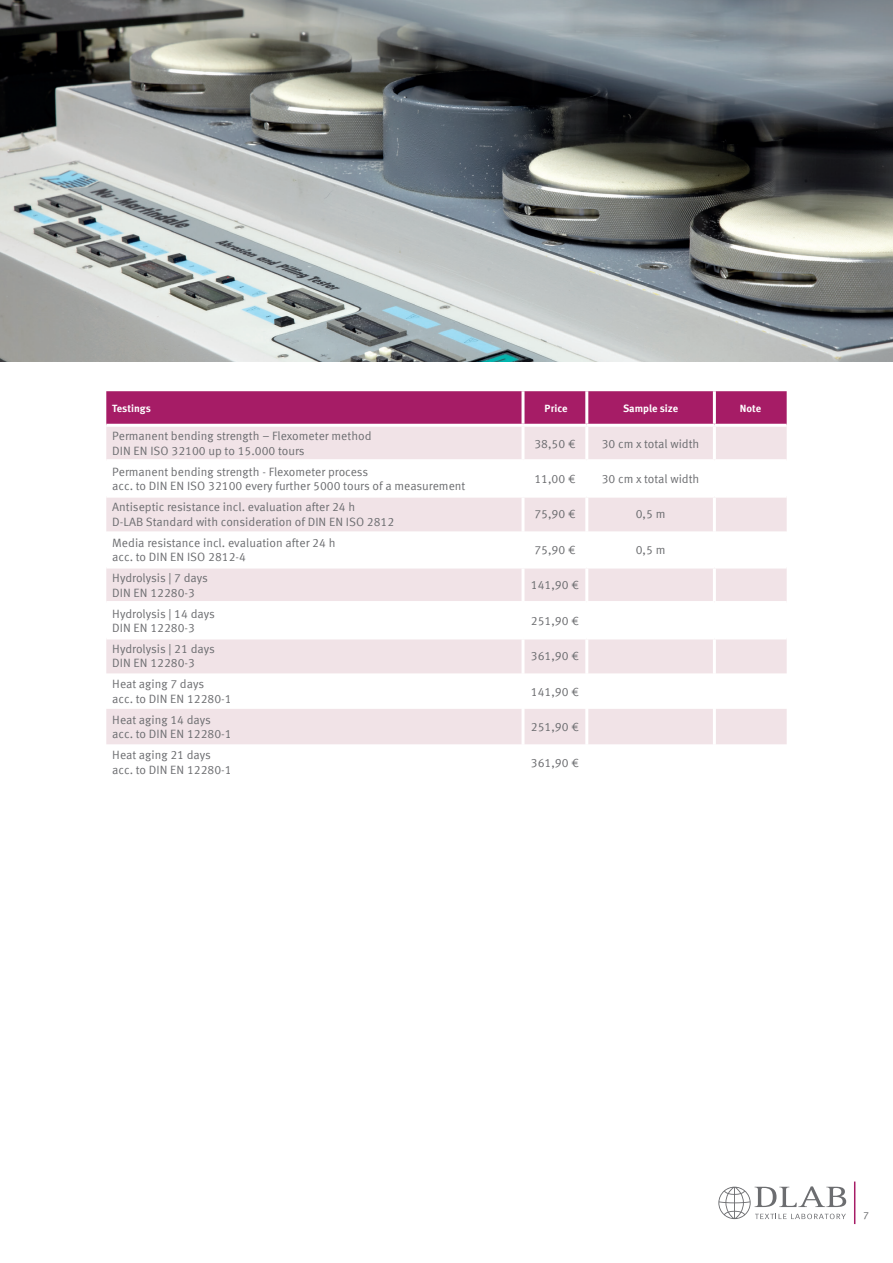
<style>
.page{position:relative;width:893px;height:1263px;background:#fff}
.page>*{position:absolute;margin:0;border:0;box-sizing:border-box;transform-origin:0 0}
.t1{font:12px/14.4px "Meta Offc Norm";color:#6c6d70}
.t2{font:700 10.5px "Meta Offc";color:#fff}
.t3{font:10.5px "Meta Offc Norm";color:#6c6d70}
</style>
<div class="page">
<div style="left:106px;top:391px;width:681px;height:33px;background:#a61c66"></div>
<div style="left:106px;top:427px;width:681px;height:32px;background:#f1e3e7"></div>
<svg style="left:106px;top:568px;width:681px;height:176px;fill:#f1e3e7"></svg>
<div style="left:106px;top:498px;width:681px;height:34px;background:#f1e3e7"></div>
<hr style="left:521px;top:391px;width:3px;height:33px;background:#fff">
<hr style="left:585px;top:391px;width:3px;height:33px;background:#fff">
<hr style="left:713px;top:391px;width:3px;height:33px;background:#fff">
<hr style="left:521px;top:427px;width:3px;height:32px;background:#fff">
<hr style="left:585px;top:427px;width:3px;height:32px;background:#fff">
<hr style="left:713px;top:427px;width:3px;height:32px;background:#fff">
<hr style="left:521px;top:498px;width:3px;height:34px;background:#fff">
<hr style="left:585px;top:498px;width:3px;height:34px;background:#fff">
<hr style="left:713px;top:498px;width:3px;height:34px;background:#fff">
<hr style="left:521px;top:568px;width:3px;height:33px;background:#fff">
<hr style="left:585px;top:568px;width:3px;height:33px;background:#fff">
<hr style="left:713px;top:568px;width:3px;height:33px;background:#fff">
<hr style="left:106px;top:601px;width:417px;height:3px;background:#fff">
<hr style="left:523px;top:601px;width:64px;height:3px;background:#fff">
<hr style="left:521px;top:604px;width:3px;height:32px;background:#fff">
<hr style="left:587px;top:601px;width:127px;height:3px;background:#fff">
<hr style="left:585px;top:604px;width:3px;height:32px;background:#fff">
<hr style="left:714px;top:601px;width:73px;height:3px;background:#fff">
<hr style="left:713px;top:604px;width:3px;height:32px;background:#fff">
<hr style="left:106px;top:636px;width:417px;height:3px;background:#fff">
<hr style="left:523px;top:636px;width:64px;height:3px;background:#fff">
<hr style="left:521px;top:639px;width:3px;height:34px;background:#fff">
<hr style="left:587px;top:636px;width:127px;height:3px;background:#fff">
<hr style="left:585px;top:639px;width:3px;height:34px;background:#fff">
<hr style="left:714px;top:636px;width:73px;height:3px;background:#fff">
<hr style="left:713px;top:639px;width:3px;height:34px;background:#fff">
<hr style="left:521px;top:673px;width:3px;height:36px;background:#fff">
<hr style="left:585px;top:673px;width:3px;height:36px;background:#fff">
<hr style="left:713px;top:673px;width:3px;height:36px;background:#fff">
<hr style="left:521px;top:709px;width:3px;height:35px;background:#fff">
<hr style="left:585px;top:709px;width:3px;height:35px;background:#fff">
<hr style="left:713px;top:709px;width:3px;height:35px;background:#fff">
<img style="left:0;top:0;width:893px;height:361px">
<hr style="left:854px;top:1181px;width:1px;height:43px;background:#a61c66">
<svg style="left:718px;top:1186px;width:128px;height:33px"></svg>
<p class="t2" style="left:112px;top:402px;width:40px">Testings</p>
<p class="t2" style="left:545px;top:402px;width:24px">Price</p>
<p class="t2" style="left:623px;top:402px;width:57px">Sample size</p>
<p class="t2" style="left:740px;top:402px;width:23px">Note</p>
<p class="t1" style="left:112px;top:429px;width:261px">Permanent bending strength – Flexometer method<br>DIN EN ISO 32100 up to 15.000 tours</p>
<p class="t1" style="left:534px;top:436px;width:43px">38,50 €</p>
<p class="t1" style="left:602px;top:436px;width:99px">30 cm x total width</p>
<p class="t1" style="left:112px;top:465px;width:355px">Permanent bending strength - Flexometer process<br>acc. to DIN EN ISO 32100 every further 5000 tours of a measurement</p>
<p class="t1" style="left:534px;top:472px;width:43px">11,00 €</p>
<p class="t1" style="left:602px;top:472px;width:99px">30 cm x total width</p>
<p class="t1" style="left:112px;top:500px;width:283px">Antiseptic resistance incl. evaluation after 24 h<br>D-LAB Standard with consideration of DIN EN ISO 2812</p>
<p class="t1" style="left:534px;top:507px;width:43px">75,90 €</p>
<p class="t1" style="left:636px;top:507px;width:31px">0,5 m</p>
<p class="t1" style="left:112px;top:536px;width:225px">Media resistance incl. evaluation after 24 h acc. to DIN EN ISO 2812-4</p>
<p class="t1" style="left:534px;top:543px;width:43px">75,90 €</p>
<p class="t1" style="left:636px;top:543px;width:31px">0,5 m</p>
<p class="t1" style="left:112px;top:571px;width:97px">Hydrolysis | 7 days<br>DIN EN 12280-3</p>
<p class="t1" style="left:531px;top:578px;width:49px">141,90 €</p>
<p class="t1" style="left:112px;top:606px;width:104px">Hydrolysis | 14 days<br>DIN EN 12280-3</p>
<p class="t1" style="left:531px;top:614px;width:49px">251,90 €</p>
<p class="t1" style="left:112px;top:642px;width:104px">Hydrolysis | 21 days<br>DIN EN 12280-3</p>
<p class="t1" style="left:531px;top:649px;width:49px">361,90 €</p>
<p class="t1" style="left:112px;top:677px;width:121px">Heat aging 7 days<br>acc. to DIN EN 12280-1</p>
<p class="t1" style="left:531px;top:685px;width:49px">141,90 €</p>
<p class="t1" style="left:112px;top:713px;width:121px">Heat aging 14 days acc. to DIN EN 12280-1</p>
<p class="t1" style="left:531px;top:720px;width:49px">251,90 €</p>
<p class="t1" style="left:112px;top:748px;width:121px">Heat aging 21 days acc. to DIN EN 12280-1</p>
<p class="t1" style="left:531px;top:755px;width:49px">361,90 €</p>
<p class="t3" style="left:863px;top:1209px;width:7px">7</p>
</div>
